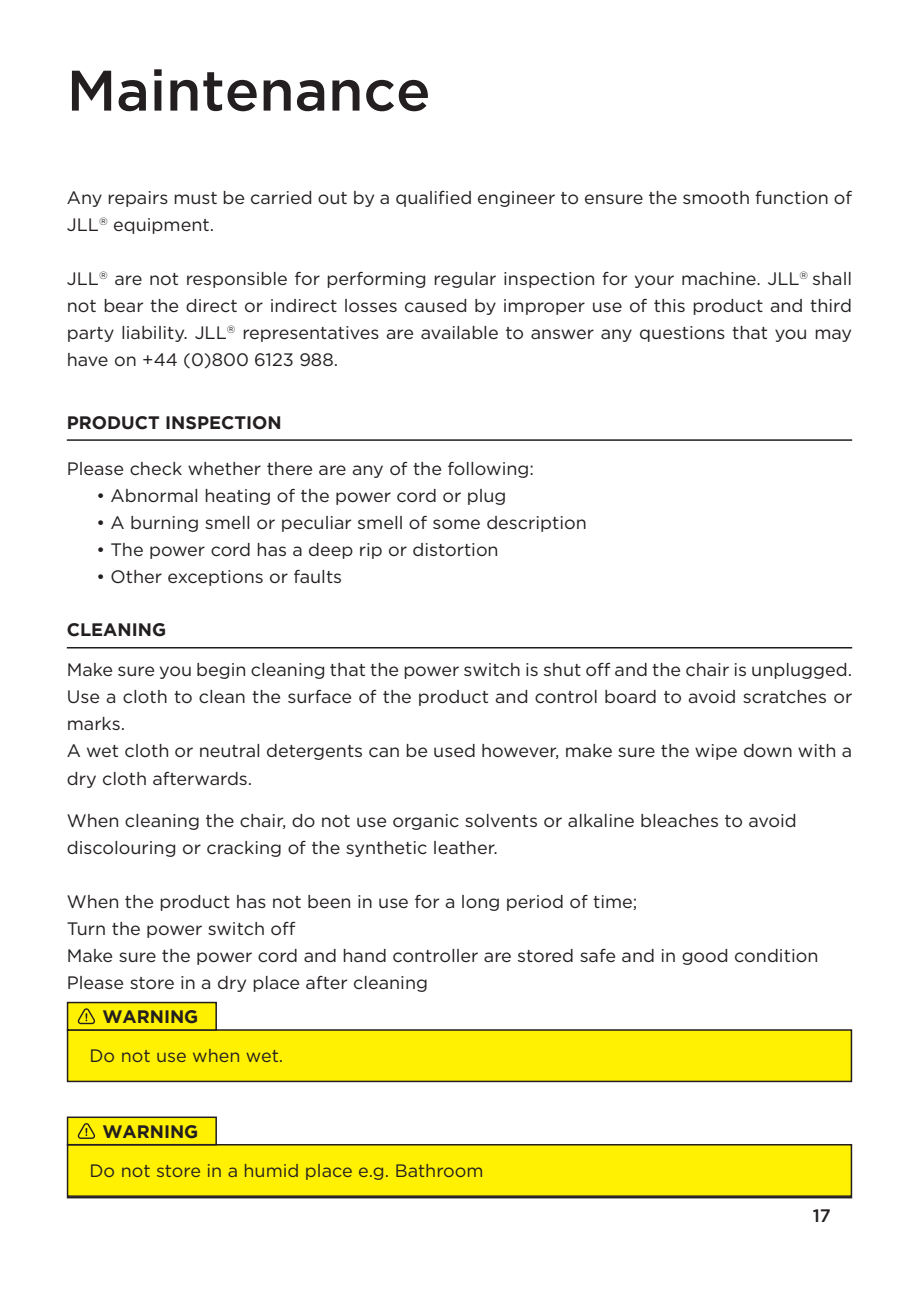
<style>
.page{position:relative;width:919px;height:1289px;background:#fff}
.page>*{position:absolute;margin:0;border:0;box-sizing:border-box;transform-origin:0 0}
.t1{font:500 57px "Gotham";color:#231f20}
.Paragraph{font:18px/27px "Gotham";color:#231f20}
.Sub_Section_Title{font:700 18px "Gotham";color:#231f20}
.t2{font:500 18px "Gotham";color:#231f20}
.s1{font-size:108px;color:#6c6d70}
</style>
<div class="page">
<hr style="left:67px;top:1196px;width:785px;height:2px;background:#231f20">
<hr style="left:67px;top:439px;width:785px;height:2px;background:#231f20">
<hr style="left:67px;top:647px;width:785px;height:1px;background:#231f20">
<div style="left:68px;top:1029px;width:783px;height:52px;background:#fff101"></div>
<div style="left:67px;top:1029px;width:785px;height:53px;border:2px solid #231f20"></div>
<div style="left:68px;top:1002px;width:148px;height:27px;background:#fff101"></div>
<div style="left:67px;top:1001px;width:150px;height:29px;border:2px solid #231f20"></div>
<svg style="left:78px;top:1008px;width:17px;height:16px"></svg>
<div style="left:68px;top:1144px;width:783px;height:52px;background:#fff101"></div>
<div style="left:67px;top:1143px;width:785px;height:53px;border:2px solid #231f20"></div>
<div style="left:68px;top:1117px;width:148px;height:27px;background:#fff101"></div>
<div style="left:67px;top:1116px;width:150px;height:29px;border:2px solid #231f20"></div>
<svg style="left:78px;top:1123px;width:17px;height:15px"></svg>
<h1 class="t1" style="left:149px;top:56px;width:539px">Safety Instructions</h1>
<p class="t1" style="left:67px;top:58px;width:365px"><span class="s1">1</span>Maintenance</p>
<p class="Paragraph" style="left:67px;top:183px;width:786px">Any repairs must be carried out by a qualified engineer to ensure the smooth function of<br>JLL<sup>®</sup> equipment.</p>
<p class="Paragraph" style="left:67px;top:264px;width:786px;text-align:justify">JLL<sup>®</sup> are not responsible for performing regular inspection for your machine. JLL<sup>®</sup> shall not bear the direct or indirect losses caused by improper use of this product and third party liability. JLL<sup>®</sup> representatives are available to answer any questions that you may have on +44 (0)800 6123 988.</p>
<p class="Sub_Section_Title" style="left:67px;top:412px;width:216px">PRODUCT INSPECTION</p>
<p class="Paragraph" style="left:67px;top:455px;width:468px">Please check whether there are any of the following:</p>
<p class="Paragraph" style="left:97px;top:482px;width:411px">• Abnormal heating of the power cord or plug</p>
<p class="Paragraph" style="left:97px;top:509px;width:492px">• A burning smell or peculiar smell of some description</p>
<p class="Paragraph" style="left:97px;top:536px;width:403px">• The power cord has a deep rip or distortion</p>
<p class="Paragraph" style="left:97px;top:563px;width:247px">• Other exceptions or faults</p>
<p class="Sub_Section_Title" style="left:67px;top:619px;width:101px">CLEANING</p>
<p class="Paragraph" style="left:67px;top:656px;width:787px;text-align:justify">Make sure you begin cleaning that the power switch is shut off and the chair is unplugged.<br>Use a cloth to clean the surface of the product and control board to avoid scratches or marks.</p>
<p class="Paragraph" style="left:67px;top:737px;width:786px">A wet cloth or neutral detergents can be used however, make sure the wipe down with a dry cloth afterwards.</p>
<p class="Paragraph" style="left:67px;top:806px;width:731px">When cleaning the chair, do not use organic solvents or alkaline bleaches to avoid</p>
<p class="Paragraph" style="left:67px;top:833px;width:432px">discolouring or cracking of the synthetic leather.</p>
<p class="Paragraph" style="left:67px;top:887px;width:572px">When the product has not been in use for a long period of time;</p>
<p class="Paragraph" style="left:67px;top:914px;width:230px">Turn the power switch off</p>
<p class="Paragraph" style="left:67px;top:941px;width:753px">Make sure the power cord and hand controller are stored safe and in good condition</p>
<p class="Paragraph" style="left:67px;top:968px;width:363px">Please store in a dry place after cleaning</p>
<p class="Sub_Section_Title" style="left:102px;top:1006px;width:98px">WARNING</p>
<p class="Paragraph" style="left:90px;top:1042px;width:195px">Do not use when wet.</p>
<p class="Sub_Section_Title" style="left:102px;top:1120px;width:98px">WARNING</p>
<p class="Paragraph" style="left:90px;top:1156px;width:395px">Do not store in a humid place e.g. Bathroom</p>
<p class="t2" style="left:812px;top:1205px;width:20px">17</p>
</div>
